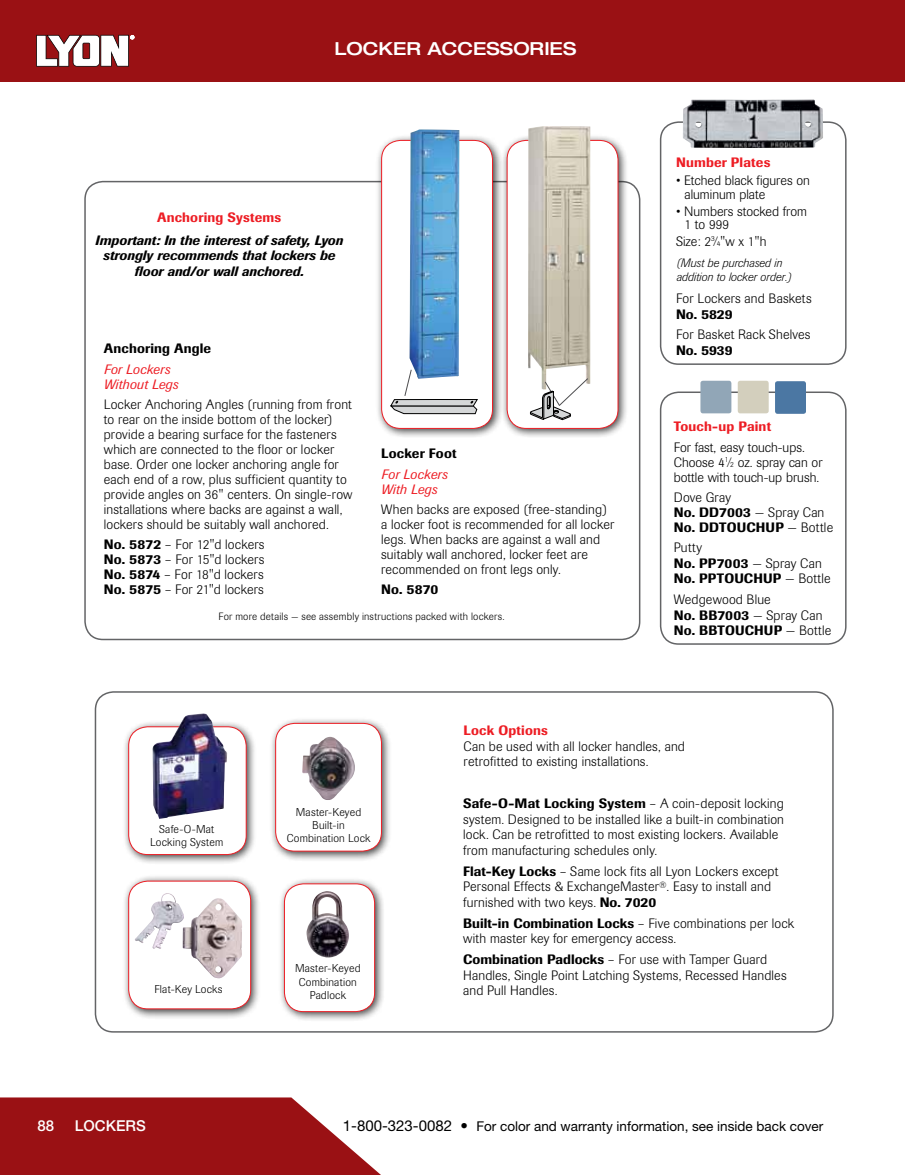
<style>
.page{position:relative;width:905px;height:1175px;background:#fff}
.page>*{position:absolute;margin:0;border:0;box-sizing:border-box;transform-origin:0 0}
.t1{font:500 expanded 18px "Helvetica Neue";color:#fff}
.t2{font:500 15px "Helvetica Neue";color:#fff}
.t3{font:300 13.5px/15px "Imago";letter-spacing:.01em;color:#000}
.t4{font:italic 500 13.5px/15.6px "Imago";color:#000;text-align:center}
.t5{font:13.5px "Helvetica Neue";color:#000}
.t6{font:500 13.5px "Imago";letter-spacing:.015em;color:#ed1d24}
.t7{font:500 13.5px "Imago";letter-spacing:.01em;color:#000}
.t8{font:italic 13.5px/15px "Imago";letter-spacing:.01em;color:#ed1d24}
.t9{font:italic 300 12px/13.5px "Imago";color:#000}
.t10{font:300 11.25px/13.2px "Imago";letter-spacing:.02em;color:#000;text-align:center}
.t11{font:300 10.5px "Imago";letter-spacing:.02em;color:#000}
.s1{font-weight:500}
.s2{font-size:7.5px}
.s3{font-size:15px}
</style>
<div class="page">
<div style="left:0;top:0;width:904px;height:81px;background:#9a1114"></div>
<svg style="left:0;top:1097px;width:380px;height:77px;background:#a62e30"></svg>
<svg style="left:36px;top:35px;width:98px;height:32px"></svg>
<div style="left:95px;top:691px;width:738px;height:341px;border:2px solid #636466;border-radius:18px"></div>
<div style="left:278px;top:877px;width:107px;height:145px;background:#000;opacity:.75"></div>
<div style="left:284px;top:883px;width:90px;height:128px;background:#fff;border-radius:19px"></div>
<div style="left:284px;top:883px;width:91px;height:129px;border:1px solid #ed1d24;border-radius:19px"></div>
<img style="left:306px;top:891px;width:43px;height:66px">
<div style="left:269px;top:717px;width:123px;height:145px;background:#000;opacity:.75"></div>
<div style="left:276px;top:723px;width:105px;height:128px;background:#fff;border-radius:19px"></div>
<div style="left:275px;top:723px;width:107px;height:128px;border:1px solid #ed1d24;border-radius:19px"></div>
<img style="left:302px;top:737px;width:53px;height:63px">
<div style="left:122px;top:874px;width:139px;height:145px;background:#000;opacity:.75"></div>
<svg style="left:129px;top:881px;width:122px;height:127px"></svg>
<div style="left:128px;top:880px;width:123px;height:129px;border:1px solid #ed1d24;border-radius:19px"></div>
<img style="left:135px;top:893px;width:31px;height:55px">
<div style="left:122px;top:720px;width:135px;height:145px;background:#000;opacity:.75"></div>
<div style="left:129px;top:726px;width:117px;height:128px;background:#fff;border-radius:19px"></div>
<div style="left:128px;top:726px;width:119px;height:129px;border:1px solid #ed1d24;border-radius:19px"></div>
<img style="left:152px;top:713px;width:75px;height:106px">
<div style="left:500px;top:134px;width:129px;height:305px;background:#000;opacity:.75"></div>
<div style="left:507px;top:140px;width:111px;height:288px;background:#fff;border-radius:19px"></div>
<div style="left:506px;top:140px;width:112px;height:289px;border:1px solid #ed1d24;border-radius:19px"></div>
<img style="left:528px;top:126px;width:62px;height:258px">
<div style="left:375px;top:134px;width:128px;height:305px;background:#000;opacity:.75"></div>
<div style="left:381px;top:140px;width:111px;height:288px;background:#fff;border-radius:19px"></div>
<div style="left:381px;top:140px;width:112px;height:289px;border:1px solid #ed1d24;border-radius:19px"></div>
<svg style="left:391px;top:377px;width:86px;height:37px"></svg>
<img style="left:409px;top:129px;width:50px;height:250px">
<div style="left:660px;top:121px;width:186px;height:244px;border:2px solid #636466;border-radius:18px"></div>
<img style="left:682px;top:99px;width:141px;height:49px">
<div style="left:660px;top:391px;width:186px;height:254px;border:2px solid #636466;border-radius:18px"></div>
<div style="left:700px;top:381px;width:31px;height:32px;background:#91a6b7;border-radius:3px"></div>
<div style="left:737px;top:381px;width:31px;height:32px;background:#d3cfbd;border-radius:3px"></div>
<div style="left:775px;top:381px;width:31px;height:33px;background:#4b77a3;border-radius:3px"></div>
<svg style="left:530px;top:377px;width:59px;height:43px"></svg>
<h1 class="t1" style="left:334px;top:37px;width:243px">LOCKER ACCESSORIES</h1>
<p class="t6" style="left:157px;top:209px;width:126px">Anchoring Systems</p>
<p class="t4" style="left:95px;top:232px;width:249px">Important: In the interest of safety, Lyon strongly recommends that lockers be floor and/or wall anchored.</p>
<p class="t7" style="left:104px;top:340px;width:109px">Anchoring Angle</p>
<p class="t8" style="left:104px;top:361px;width:76px">For Lockers<br>Without Legs</p>
<p class="t3" style="left:104px;top:397px;width:250px">Locker Anchoring Angles (running from front to rear on the inside bottom of the locker) provide a bearing surface for the fasteners which are connected to the floor or locker base. Order one locker anchoring angle for each end of a row, plus sufficient quantity to provide angles on 36" centers. On single-row installations where backs are against a wall, lockers should be suitably wall anchored.</p>
<p class="t3" style="left:104px;top:537px;width:162px;text-align:justify"><span class="s1">No. 5872</span> – For 12"d lockers <span class="s1">No. 5873</span> – For 15"d lockers <span class="s1">No. 5874</span> – For 18"d lockers <span class="s1">No. 5875</span> – For 21"d lockers</p>
<p class="t7" style="left:381px;top:445px;width:77px">Locker Foot</p>
<p class="t8" style="left:381px;top:466px;width:68px">For Lockers<br>With Legs</p>
<p class="t3" style="left:381px;top:502px;width:234px">When backs are exposed (free-standing) a locker foot is recommended for all locker legs. When backs are against a wall and suitably wall anchored, locker feet are recommended on front legs only.</p>
<p class="t7" style="left:381px;top:581px;width:59px">No. 5870</p>
<p class="t11" style="left:218px;top:610px;width:287px">For more details — see assembly instructions packed with lockers.</p>
<p class="t6" style="left:676px;top:154px;width:96px">Number Plates</p>
<p class="t3" style="left:684px;top:174px;width:127px;line-height:13.5px;text-indent:-9px">• Etched black figures on aluminum plate</p>
<p class="t3" style="left:684px;top:204px;width:124px;line-height:13.5px;text-indent:-9px">• Numbers stocked from<br>1 to 999</p>
<p class="t3" style="left:676px;top:234px;width:92px">Size: 2<sup>3</sup>⁄<span class="s2">4</span>"w x 1"h</p>
<p class="t9" style="left:676px;top:256px;width:117px">(Must be purchased in addition to locker order.)</p>
<p class="t3" style="left:676px;top:291px;width:137px">For Lockers and Baskets</p>
<p class="t7" style="left:676px;top:306px;width:58px">No. 5829</p>
<p class="t3" style="left:676px;top:327px;width:136px">For Basket Rack Shelves</p>
<p class="t7" style="left:676px;top:342px;width:58px">No. 5939</p>
<p class="t6" style="left:673px;top:418px;width:99px">Touch-up Paint</p>
<p class="t3" style="left:673px;top:439px;width:150px">For fast, easy touch-ups.<br>Choose 4<sup>1</sup>⁄<span class="s2">2</span> oz. spray can or bottle with touch-up brush.</p>
<p class="t3" style="left:673px;top:490px;width:161px">Dove Gray<br><span class="s1">No. DD7003</span> — Spray Can<br><span class="s1">No. DDTOUCHUP</span> — Bottle</p>
<p class="t3" style="left:673px;top:540px;width:158px;line-height:15.6px">Putty<br><span class="s1">No. PP7003</span> — Spray Can<br><span class="s1">No. PPTOUCHUP</span> — Bottle</p>
<p class="t3" style="left:673px;top:591px;width:159px;line-height:15.6px">Wedgewood Blue<br><span class="s1">No. BB7003</span> — Spray Can<br><span class="s1">No. BBTOUCHUP</span> — Bottle</p>
<p class="t10" style="left:150px;top:822px;width:75px">Safe-O-Mat<br>Locking System</p>
<p class="t10" style="left:154px;top:982px;width:70px">Flat-Key Locks</p>
<p class="t10" style="left:287px;top:806px;width:85px">Master-Keyed<br>Built-in<br>Combination Lock</p>
<p class="t10" style="left:295px;top:962px;width:67px">Master-Keyed<br>Combination<br>Padlock</p>
<p class="t6" style="left:463px;top:722px;width:86px">Lock Options</p>
<p class="t3" style="left:463px;top:738px;width:223px;line-height:15.6px">Can be used with all locker handles, and retrofitted to existing installations.</p>
<p class="t3" style="left:463px;top:796px;width:322px;line-height:15.6px"><span class="s1">Safe-O-Mat Locking System</span> – A coin-deposit locking system. Designed to be installed like a built-in combination lock. Can be retrofitted to most existing lockers. Available from manufacturing schedules only.</p>
<p class="t3" style="left:463px;top:863px;width:317px;line-height:15.5px"><span class="s1">Flat-Key Locks</span> – Same lock fits all Lyon Lockers except<br>Personal Effects &amp; ExchangeMaster<sup>®</sup>. Easy to install and furnished with two keys. <span class="s1">No. 7020</span></p>
<p class="t3" style="left:463px;top:915px;width:332px;line-height:15.6px"><span class="s1">Built-in Combination Locks</span> – Five combinations per lock with master key for emergency access.</p>
<p class="t3" style="left:463px;top:952px;width:325px;line-height:15.5px"><span class="s1">Combination Padlocks</span> – For use with Tamper Guard<br>Handles, Single Point Latching Systems, Recessed Handles and Pull Handles.</p>
<p class="t2" style="left:37px;top:1117px;width:18px">88</p>
<p class="t2" style="left:75px;top:1117px;width:72px">LOCKERS</p>
<p class="t5" style="left:343px;top:1118px;width:482px"><span class="s3">1-800-323-0082 •</span> For color and warranty information, see inside back cover</p>
</div>
